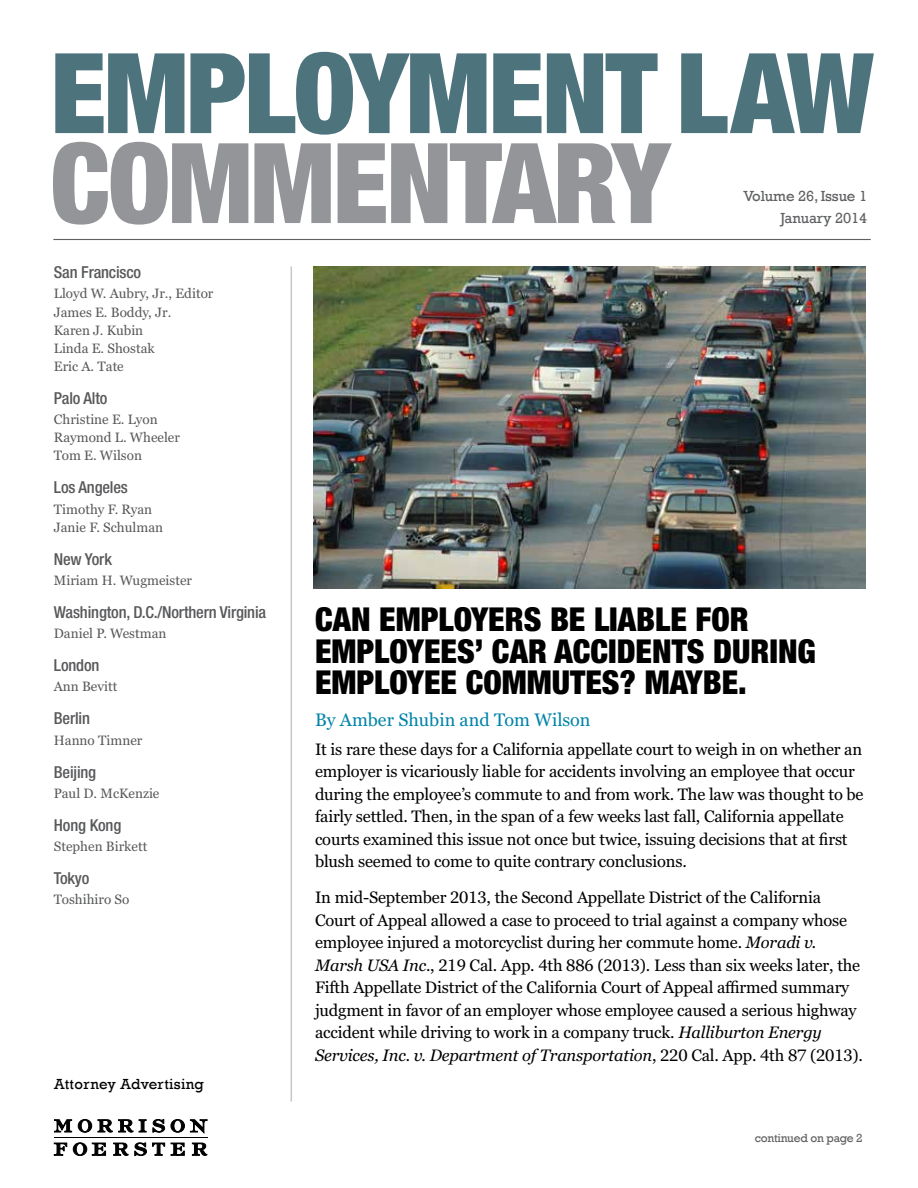
<style>
.page{position:relative;width:918px;height:1188px;background:#fff}
.page>*{position:absolute;margin:0;border:0;box-sizing:border-box;transform-origin:0 0}
.t1{font:900 condensed 111.6px "Helvetica Neue LT Std";letter-spacing:-.02em;color:#4d737d}
.t2{font:900 condensed 111.6px "Helvetica Neue LT Std";letter-spacing:-.02em;color:#939598}
.t3{font:900 condensed 33px/31.5px "Helvetica Neue LT Std";color:#000}
.t4{font:18px "Georgia Pro";color:#0084a9}
.t5{font:16.5px/22.5px "Georgia Pro";letter-spacing:-.01em;color:#000}
.t6{font:500 condensed 16.5px "Helvetica Neue LT Std";letter-spacing:-.01em;color:#58595b}
.t7{font:15px/22.5px "Rockwell";letter-spacing:-.01em;color:#5f6062;text-align:right}
.t8{font:15px "Rockwell";letter-spacing:.02em;color:#000}
.t9{font:13.5px/18.1px "Georgia Pro";color:#58595b}
.t10{font:12px "Rockwell";letter-spacing:-.02em;color:#5f6062}
.s1{font-style:italic}
</style>
<div class="page">
<hr style="left:54px;top:1137px;width:153px;height:1px;background:#000">
<svg style="left:54px;top:1119px;width:18px;height:13px"></svg>
<svg style="left:78px;top:1119px;width:14px;height:14px"></svg>
<svg style="left:98px;top:1119px;width:35px;height:13px"></svg>
<svg style="left:139px;top:1119px;width:7px;height:13px"></svg>
<svg style="left:153px;top:1119px;width:12px;height:14px"></svg>
<svg style="left:171px;top:1119px;width:36px;height:14px"></svg>
<svg style="left:54px;top:1143px;width:13px;height:13px"></svg>
<svg style="left:73px;top:1143px;width:33px;height:13px"></svg>
<svg style="left:113px;top:1143px;width:15px;height:13px"></svg>
<svg style="left:134px;top:1143px;width:31px;height:13px"></svg>
<svg style="left:171px;top:1143px;width:14px;height:13px"></svg>
<svg style="left:192px;top:1143px;width:15px;height:13px"></svg>
<img style="left:314px;top:266px;width:551px;height:322px">
<hr style="left:291px;top:266px;width:1px;height:836px;background:#c7c7c7">
<hr style="left:53px;top:239px;width:818px;height:1px;background:#5f6062">
<h1 class="t1" style="left:50px;top:25px;width:825px">EMPLOYMENT LAW</h1>
<h1 class="t2" style="left:50px;top:115px;width:621px">COMMENTARY</h1>
<p class="t7" style="left:743px;top:185px;width:125px">Volume 26, Issue 1<br>January 2014</p>
<p class="t6" style="left:54px;top:263px;width:89px">San Francisco</p>
<p class="t9" style="left:54px;top:285px;width:161px">Lloyd W. Aubry, Jr., Editor<br>James E. Boddy, Jr.<br>Karen J. Kubin<br>Linda E. Shostak<br>Eric A. Tate</p>
<p class="t6" style="left:54px;top:388px;width:55px">Palo Alto</p>
<p class="t9" style="left:54px;top:411px;width:128px">Christine E. Lyon<br>Raymond L. Wheeler<br>Tom E. Wilson</p>
<p class="t6" style="left:54px;top:478px;width:76px">Los Angeles</p>
<p class="t9" style="left:54px;top:500px;width:111px">Timothy F. Ryan<br>Janie F. Schulman</p>
<p class="t6" style="left:54px;top:549px;width:60px">New York</p>
<p class="t9" style="left:54px;top:572px;width:140px">Miriam H. Wugmeister</p>
<p class="t6" style="left:54px;top:602px;width:214px">Washington, D.C./Northern Virginia</p>
<p class="t9" style="left:54px;top:625px;width:114px">Daniel P. Westman</p>
<p class="t6" style="left:54px;top:655px;width:47px">London</p>
<p class="t9" style="left:54px;top:678px;width:65px">Ann Bevitt</p>
<p class="t6" style="left:54px;top:709px;width:38px">Berlin</p>
<p class="t9" style="left:54px;top:731px;width:90px">Hanno Timner</p>
<p class="t6" style="left:54px;top:762px;width:44px">Beijing</p>
<p class="t9" style="left:54px;top:785px;width:107px">Paul D. McKenzie</p>
<p class="t6" style="left:54px;top:815px;width:69px">Hong Kong</p>
<p class="t9" style="left:54px;top:838px;width:95px">Stephen Birkett</p>
<p class="t6" style="left:54px;top:868px;width:37px">Tokyo</p>
<p class="t9" style="left:54px;top:891px;width:77px">Toshihiro So</p>
<p class="t8" style="left:54px;top:1075px;width:151px">Attorney Advertising</p>
<h2 class="t3" style="left:315px;top:603px;width:502px">CAN EMPLOYERS BE LIABLE FOR<br>EMPLOYEES’ CAR ACCIDENTS DURING<br>EMPLOYEE COMMUTES? MAYBE.</h2>
<p class="t4" style="left:315px;top:709px;width:277px">By Amber Shubin and Tom Wilson</p>
<p class="t5" style="left:315px;top:738px;width:550px">It is rare these days for a California appellate court to weigh in on whether an employer is vicariously liable for accidents involving an employee that occur during the employee’s commute to and from work. The law was thought to be fairly settled. Then, in the span of a few weeks last fall, California appellate courts examined this issue not once but twice, issuing decisions that at first blush seemed to come to quite contrary conclusions.</p>
<p class="t5" style="left:315px;top:887px;width:550px">In mid-September 2013, the Second Appellate District of the California Court of Appeal allowed a case to proceed to trial against a company whose employee injured a motorcyclist during her commute home. <span class="s1">Moradi v.<br>Marsh USA Inc</span>., 219 Cal. App. 4th 886 (2013). Less than six weeks later, the Fifth Appellate District of the California Court of Appeal affirmed summary judgment in favor of an employer whose employee caused a serious highway accident while driving to work in a company truck. <span class="s1">Halliburton Energy Services, Inc. v. Department of Transportation</span>, 220 Cal. App. 4th 87 (2013).</p>
<p class="t10" style="left:755px;top:1131px;width:109px">continued on page 2</p>
</div>
